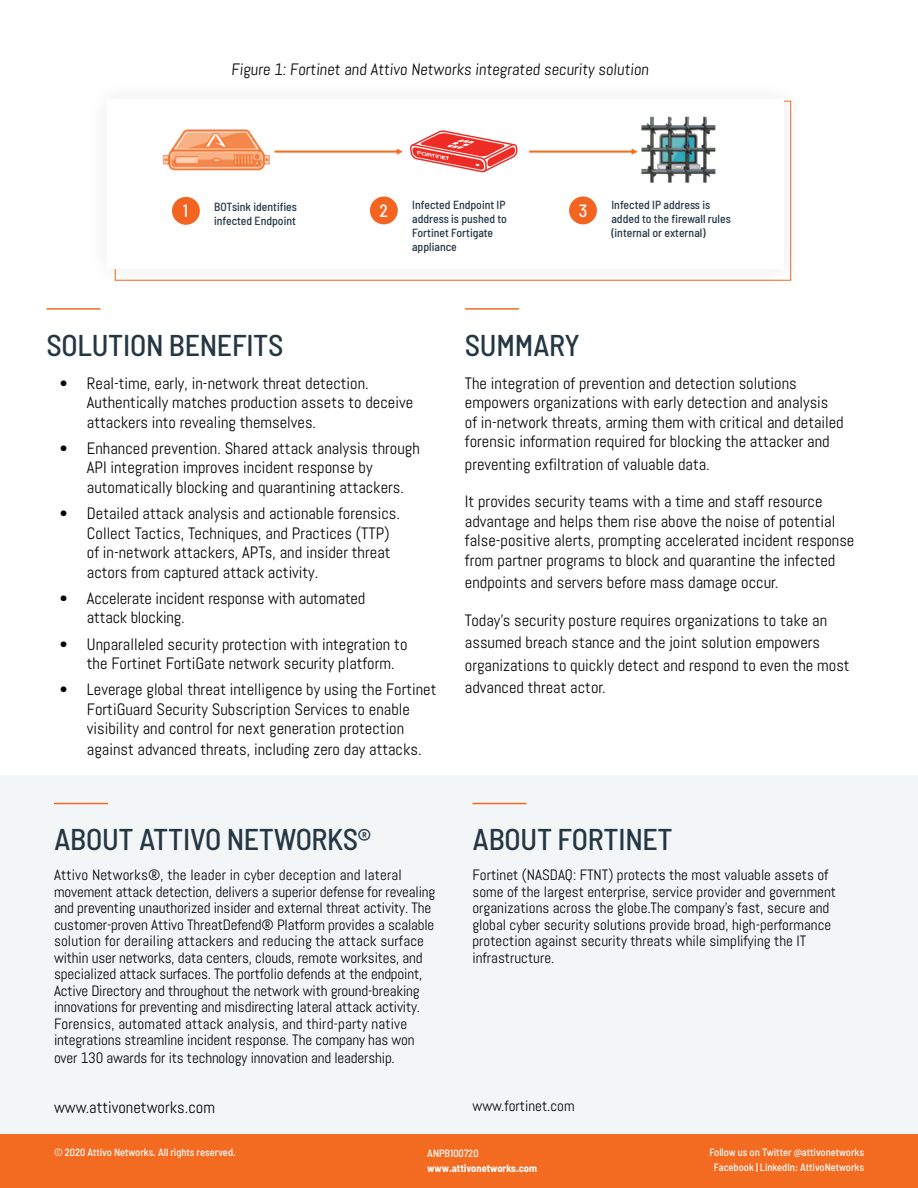
<style>
.page{position:relative;width:918px;height:1188px;background:#fff}
.page>*{position:absolute;margin:0;border:0;box-sizing:border-box;transform-origin:0 0}
.t1{font:500 semi-condensed 30px "Barlow";letter-spacing:-.01em;color:#243743}
.t2{font:500 semi-condensed 17.7px "Barlow";color:#fff}
.t3{font:16.5px/19.5px "Abel";color:#040503}
.t4{font:15px/16.5px "Abel";letter-spacing:-.01em;color:#040503}
.t5{font:500 semi-condensed 11.7px/14.1px "Barlow";color:#223744}
.t6{font:500 semi-condensed 10.5px/15px "Barlow";color:#fff;text-align:center}
.t7{font:700 semi-condensed 10.5px "Barlow";color:#fff}
</style>
<div class="page">
<div style="left:0;top:1133px;width:918px;height:55px;background:#f36b21"></div>
<hr style="left:46px;top:308px;width:54px;height:2px;background:#f36b21">
<hr style="left:465px;top:308px;width:54px;height:2px;background:#f36b21">
<div style="left:0;top:775px;width:918px;height:359px;background:#f3f6f7"></div>
<hr style="left:54px;top:803px;width:54px;height:1px;background:#f36b21">
<hr style="left:472px;top:803px;width:54px;height:1px;background:#f36b21">
<img style="left:162px;top:116px;width:554px;height:67px">
<div style="left:406px;top:122px;width:118px;height:56px;background:#fff"></div>
<svg style="left:410px;top:130px;width:108px;height:43px"></svg>
<div style="left:172px;top:197px;width:28px;height:28px;background:#f36421;border-radius:50%"></div>
<div style="left:370px;top:197px;width:28px;height:27px;background:#f36421;border-radius:50%"></div>
<div style="left:569px;top:197px;width:28px;height:27px;background:#f36421;border-radius:50%"></div>
<p class="t3" style="left:231px;top:59px;width:421px">Figure 1: Fortinet and Attivo Networks integrated security solution</p>
<p class="t5" style="left:214px;top:199px;width:85px">BOTsink identifies infected Endpoint</p>
<p class="t5" style="left:412px;top:198px;width:96px">Infected Endpoint IP address is pushed to<br>Fortinet Fortigate appliance</p>
<p class="t5" style="left:611px;top:198px;width:121px">Infected IP address is added to the firewall rules (internal or external)</p>
<p class="t2" style="left:183px;top:200px;width:7px">1</p>
<p class="t2" style="left:380px;top:199px;width:10px">2</p>
<p class="t2" style="left:579px;top:200px;width:10px">3</p>
<h1 class="t1" style="left:46px;top:326px;width:239px">SOLUTION BENEFITS</h1>
<p class="t3" style="left:87px;top:373px;width:328px;text-indent:-27px">• Real-time, early, in-network threat detection.<br>Authentically matches production assets to deceive attackers into revealing themselves.</p>
<p class="t3" style="left:87px;top:438px;width:335px;text-indent:-27px">• Enhanced prevention. Shared attack analysis through<br>API integration improves incident response by automatically blocking and quarantining attackers.</p>
<p class="t3" style="left:87px;top:504px;width:315px;text-indent:-27px">• Detailed attack analysis and actionable forensics.<br>Collect Tactics, Techniques, and Practices (TTP) of in-network attackers, APTs, and insider threat actors from captured attack activity.</p>
<p class="t3" style="left:87px;top:588px;width:280px;text-indent:-27px">• Accelerate incident response with automated attack blocking.</p>
<p class="t3" style="left:87px;top:634px;width:322px;text-indent:-27px">• Unparalleled security protection with integration to the Fortinet FortiGate network security platform.</p>
<p class="t3" style="left:60px;top:680px;width:378px;text-align:center">• Leverage global threat intelligence by using the Fortinet<br>FortiGuard Security Subscription Services to enable visibility and control for next generation protection</p>
<p class="t3" style="left:87px;top:740px;width:336px">against advanced threats, including zero day attacks.</p>
<h1 class="t1" style="left:54px;top:821px;width:319px">ABOUT ATTIVO NETWORKS®</h1>
<p class="t4" style="left:54px;top:867px;width:383px">Attivo Networks®, the leader in cyber deception and lateral movement attack detection, delivers a superior defense for revealing and preventing unauthorized insider and external threat activity. The customer-proven Attivo ThreatDefend® Platform provides a scalable solution for derailing attackers and reducing the attack surface within user networks, data centers, clouds, remote worksites, and specialized attack surfaces. The portfolio defends at the endpoint, Active Directory and throughout the network with ground-breaking innovations for preventing and misdirecting lateral attack activity.<br>Forensics, automated attack analysis, and third-party native integrations streamline incident response. The company has won</p>
<p class="t4" style="left:54px;top:1050px;width:342px">over 130 awards for its technology innovation and leadership.</p>
<p class="t3" style="left:54px;top:1097px;width:163px">www.attivonetworks.com</p>
<h1 class="t1" style="left:465px;top:326px;width:116px">SUMMARY</h1>
<p class="t3" style="left:465px;top:373px;width:380px">The integration of prevention and detection solutions empowers organizations with early detection and analysis of in-network threats, arming them with critical and detailed forensic information required for blocking the attacker and</p>
<p class="t3" style="left:465px;top:454px;width:246px">preventing exfiltration of valuable data.</p>
<p class="t3" style="left:465px;top:492px;width:391px">It provides security teams with a time and staff resource advantage and helps them rise above the noise of potential false-positive alerts, prompting accelerated incident response from partner programs to block and quarantine the infected</p>
<p class="t3" style="left:465px;top:573px;width:315px">endpoints and servers before mass damage occur.</p>
<p class="t3" style="left:465px;top:609px;width:386px;line-height:22.5px">Today’s security posture requires organizations to take an assumed breach stance and the joint solution empowers organizations to quickly detect and respond to even the most advanced threat actor.</p>
<h1 class="t1" style="left:472px;top:821px;width:202px">ABOUT FORTINET</h1>
<p class="t4" style="left:472px;top:867px;width:365px">Fortinet (NASDAQ: FTNT) protects the most valuable assets of some of the largest enterprise, service provider and government organizations across the globe.The company’s fast, secure and global cyber security solutions provide broad, high-performance protection against security threats while simplifying the IT infrastructure.</p>
<p class="t4" style="left:472px;top:1098px;width:104px">www.fortinet.com</p>
<p class="t6" style="left:54px;top:1145px;width:183px">© 2020 Attivo Networks. All rights reserved.</p>
<p class="t6" style="left:710px;top:1145px;width:156px">Follow us on Twitter @attivonetworks<br>Facebook | LinkedIn: AttivoNetworks</p>
<p class="t6" style="left:427px;top:1145px;width:53px">ANPB100720</p>
<p class="t7" style="left:427px;top:1162px;width:111px">www.attivonetworks.com</p>
</div>
